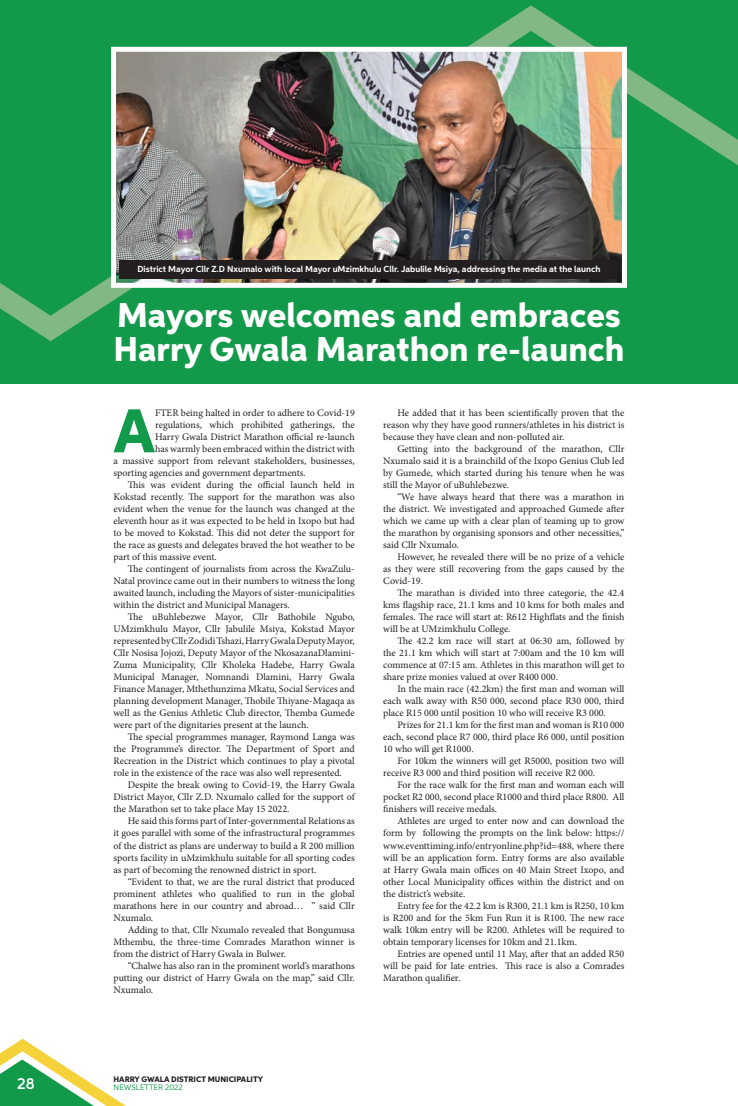
<style>
.page{position:relative;width:738px;height:1106px;background:#fff}
.page>*{position:absolute;margin:0;border:0;box-sizing:border-box;transform-origin:0 0}
.t1{font:800 61.8px "Aspira";color:#12994a}
.t2{font:800 34.4px/34px "Aspira";color:#fff}
.t3{font:600 16px "Aspira";color:#fff}
.t4{font:10px/12px "Minion Pro";color:#231f20;text-align:justify}
.t5{font:700 8.8px "Aspira";color:#fff}
.t6{font:800 8px "Aspira";color:#231f20}
.t7{font:8px "Aspira";color:#12994a}
</style>
<div class="page">
<svg style="left:0;top:1038px;width:126px;height:68px"></svg>
<div style="left:0;top:0;width:737px;height:383px;background:#12994a"></div>
<svg style="left:453px;top:5px;width:284px;height:160px"></svg>
<svg style="left:0;top:276px;width:132px;height:65px"></svg>
<img style="left:111px;top:47px;width:515px;height:241px">
<div style="left:119px;top:260px;width:497px;height:19px;background:#231f20"></div>
<p class="t5" style="left:137px;top:263px;width:464px">District Mayor Cllr Z.D Nxumalo with local Mayor uMzimkhulu Cllr. Jabulile Msiya, addressing the media at the launch</p>
<h2 class="t2" style="left:113px;top:299px;width:512px">Mayors welcomes and embraces<br>Harry Gwala Marathon re-launch</h2>
<h1 class="t1" style="left:113px;top:393px;width:43px">A</h1>
<p class="t4" style="left:155px;top:407px;width:201px">FTER being halted in order to adhere to Covid-19</p>
<p class="t4" style="left:155px;top:419px;width:201px">regulations, which prohibited gatherings, the</p>
<p class="t4" style="left:155px;top:431px;width:201px">Harry Gwala District Marathon official re-launch</p>
<p class="t4" style="left:155px;top:443px;width:201px">has warmly been embraced within the district with</p>
<p class="t4" style="left:113px;top:455px;width:242px">a massive support from relevant stakeholders, businesses,</p>
<p class="t4" style="left:113px;top:467px;width:194px">sporting agencies and government departments.</p>
<p class="t4" style="left:128px;top:479px;width:228px">This was evident during the official launch held in</p>
<p class="t4" style="left:113px;top:491px;width:242px">Kokstad recently. The support for the marathon was also</p>
<p class="t4" style="left:113px;top:503px;width:242px">evident when the venue for the launch was changed at the</p>
<p class="t4" style="left:113px;top:515px;width:242px">eleventh hour as it was expected to be held in Ixopo but had</p>
<p class="t4" style="left:113px;top:527px;width:242px">to be moved to Kokstad. This did not deter the support for</p>
<p class="t4" style="left:113px;top:539px;width:242px">the race as guests and delegates braved the hot weather to be</p>
<p class="t4" style="left:113px;top:551px;width:105px">part of this massive event.</p>
<p class="t4" style="left:128px;top:563px;width:228px">The contingent of journalists from across the KwaZulu-</p>
<p class="t4" style="left:113px;top:575px;width:242px">Natal province came out in their numbers to witness the long</p>
<p class="t4" style="left:113px;top:587px;width:242px">awaited launch, including the Mayors of sister-municipalities</p>
<p class="t4" style="left:113px;top:599px;width:177px">within the district and Municipal Managers.</p>
<p class="t4" style="left:128px;top:611px;width:228px">The uBuhlebezwe Mayor, Cllr Bathobile Ngubo,</p>
<p class="t4" style="left:113px;top:623px;width:242px">UMzimkhulu Mayor, Cllr Jabulile Msiya, Kokstad Mayor</p>
<p class="t4" style="left:113px;top:635px;width:242px">represented by Cllr Zodidi Tshazi, Harry Gwala Deputy Mayor,</p>
<p class="t4" style="left:113px;top:647px;width:242px">Cllr Nosisa Jojozi, Deputy Mayor of the NkosazanaDlamini-</p>
<p class="t4" style="left:113px;top:659px;width:242px">Zuma Municipality, Cllr Kholeka Hadebe, Harry Gwala</p>
<p class="t4" style="left:113px;top:671px;width:242px">Municipal Manager, Nomnandi Dlamini, Harry Gwala</p>
<p class="t4" style="left:113px;top:683px;width:242px">Finance Manager, Mthethunzima Mkatu, Social Services and</p>
<p class="t4" style="left:113px;top:695px;width:242px">planning development Manager, Thobile Thiyane-Magaqa as</p>
<p class="t4" style="left:113px;top:707px;width:242px">well as the Genius Athletic Club director, Themba Gumede</p>
<p class="t4" style="left:113px;top:719px;width:197px">were part of the dignitaries present at the launch.</p>
<p class="t4" style="left:128px;top:731px;width:228px">The special programmes manager, Raymond Langa was</p>
<p class="t4" style="left:113px;top:743px;width:242px">the Programme’s director. The Department of Sport and</p>
<p class="t4" style="left:113px;top:755px;width:242px">Recreation in the District which continues to play a pivotal</p>
<p class="t4" style="left:113px;top:767px;width:230px">role in the existence of the race was also well represented.</p>
<p class="t4" style="left:128px;top:779px;width:228px">Despite the break owing to Covid-19, the Harry Gwala</p>
<p class="t4" style="left:113px;top:791px;width:242px">District Mayor, Cllr Z.D. Nxumalo called for the support of</p>
<p class="t4" style="left:113px;top:803px;width:177px">the Marathon set to take place May 15 2022.</p>
<p class="t4" style="left:128px;top:815px;width:228px">He said this forms part of Inter-governmental Relations as</p>
<p class="t4" style="left:113px;top:827px;width:242px">it goes parallel with some of the infrastructural programmes</p>
<p class="t4" style="left:113px;top:839px;width:242px">of the district as plans are underway to build a R 200 million</p>
<p class="t4" style="left:113px;top:851px;width:242px">sports facility in uMzimkhulu suitable for all sporting codes</p>
<p class="t4" style="left:113px;top:863px;width:204px">as part of becoming the renowned district in sport.</p>
<p class="t4" style="left:128px;top:875px;width:228px">“Evident to that, we are the rural district that produced</p>
<p class="t4" style="left:113px;top:887px;width:242px">prominent athletes who qualified to run in the global</p>
<p class="t4" style="left:113px;top:899px;width:242px">marathons here in our country and abroad… ” said Cllr</p>
<p class="t4" style="left:113px;top:911px;width:41px">Nxumalo.</p>
<p class="t4" style="left:128px;top:923px;width:228px">Adding to that, Cllr Nxumalo revealed that Bongumusa</p>
<p class="t4" style="left:113px;top:935px;width:242px">Mthembu, the three-time Comrades Marathon winner is</p>
<p class="t4" style="left:113px;top:947px;width:174px">from the district of Harry Gwala in Bulwer.</p>
<p class="t4" style="left:128px;top:959px;width:228px">“Chalwe has also ran in the prominent world’s marathons</p>
<p class="t4" style="left:113px;top:971px;width:242px">putting our district of Harry Gwala on the map,” said Cllr.</p>
<p class="t4" style="left:113px;top:983px;width:41px">Nxumalo.</p>
<p class="t4" style="left:383px;top:407px;width:242px;text-indent:14px">He added that it has been scientifically proven that the reason why they have good runners/athletes in his district is because they have clean and non-polluted air.</p>
<p class="t4" style="left:383px;top:443px;width:242px;text-indent:14px">Getting into the background of the marathon, Cllr Nxumalo said it is a brainchild of the Ixopo Genius Club led by Gumede, which started during his tenure when he was still the Mayor of uBuhlebezwe.</p>
<p class="t4" style="left:383px;top:491px;width:242px;text-indent:14px">“We have always heard that there was a marathon in the district. We investigated and approached Gumede after which we came up with a clear plan of teaming up to grow the marathon by organising sponsors and other necessities,” said Cllr Nxumalo.</p>
<p class="t4" style="left:383px;top:551px;width:242px;text-indent:14px">However, he revealed there will be no prize of a vehicle as they were still recovering from the gaps caused by the Covid-19.</p>
<p class="t4" style="left:383px;top:587px;width:242px;text-indent:14px">The marathan is divided into three categorie, the 42.4 kms flagship race, 21.1 kms and 10 kms for both males and females. The race will start at: R612 Highflats and the finish will be at UMzimkhulu College.</p>
<p class="t4" style="left:383px;top:635px;width:242px;text-indent:14px">The 42.2 km race will start at 06:30 am, followed by the 21.1 km which will start at 7:00am and the 10 km will commence at 07:15 am. Athletes in this marathon will get to share prize monies valued at over R400 000.</p>
<p class="t4" style="left:383px;top:683px;width:242px;text-indent:14px">In the main race (42.2km) the first man and woman will each walk away with R50 000, second place R30 000, third place R15 000 until position 10 who will receive R3 000.</p>
<p class="t4" style="left:383px;top:719px;width:242px;text-indent:14px">Prizes for 21.1 km for the first man and woman is R10 000 each, second place R7 000, third place R6 000, until position 10 who will get R1000.</p>
<p class="t4" style="left:383px;top:755px;width:242px;text-indent:14px">For 10km the winners will get R5000, position two will receive R3 000 and third position will receive R2 000.</p>
<p class="t4" style="left:383px;top:779px;width:242px;text-indent:14px">For the race walk for the first man and woman each will pocket R2 000, second place R1000 and third place R800. All finishers will receive medals.</p>
<p class="t4" style="left:383px;top:815px;width:242px;text-indent:14px">Athletes are urged to enter now and can download the form by following the prompts on the link below: https:// www.eventtiming.info/entryonline.php?id=488, where there will be an application form. Entry forms are also available at Harry Gwala main offices on 40 Main Street Ixopo, and other Local Municipality offices within the district and on the district’s website.</p>
<p class="t4" style="left:383px;top:899px;width:242px;text-indent:14px">Entry fee for the 42.2 km is R300, 21.1 km is R250, 10 km is R200 and for the 5km Fun Run it is R100. The new race walk 10km entry will be R200. Athletes will be required to obtain temporary licenses for 10km and 21.1km.</p>
<p class="t4" style="left:383px;top:947px;width:242px;text-indent:14px">Entries are opened until 11 May, after that an added R50 will be paid for late entries. This race is also a Comrades Marathon qualifier.</p>
<h3 class="t3" style="left:17px;top:1073px;width:19px">28</h3>
<p class="t6" style="left:113px;top:1074px;width:151px">HARRY GWALA DISTRICT MUNICIPALITY</p>
<p class="t7" style="left:113px;top:1082px;width:71px">NEWSLETTER 2022</p>
</div>
